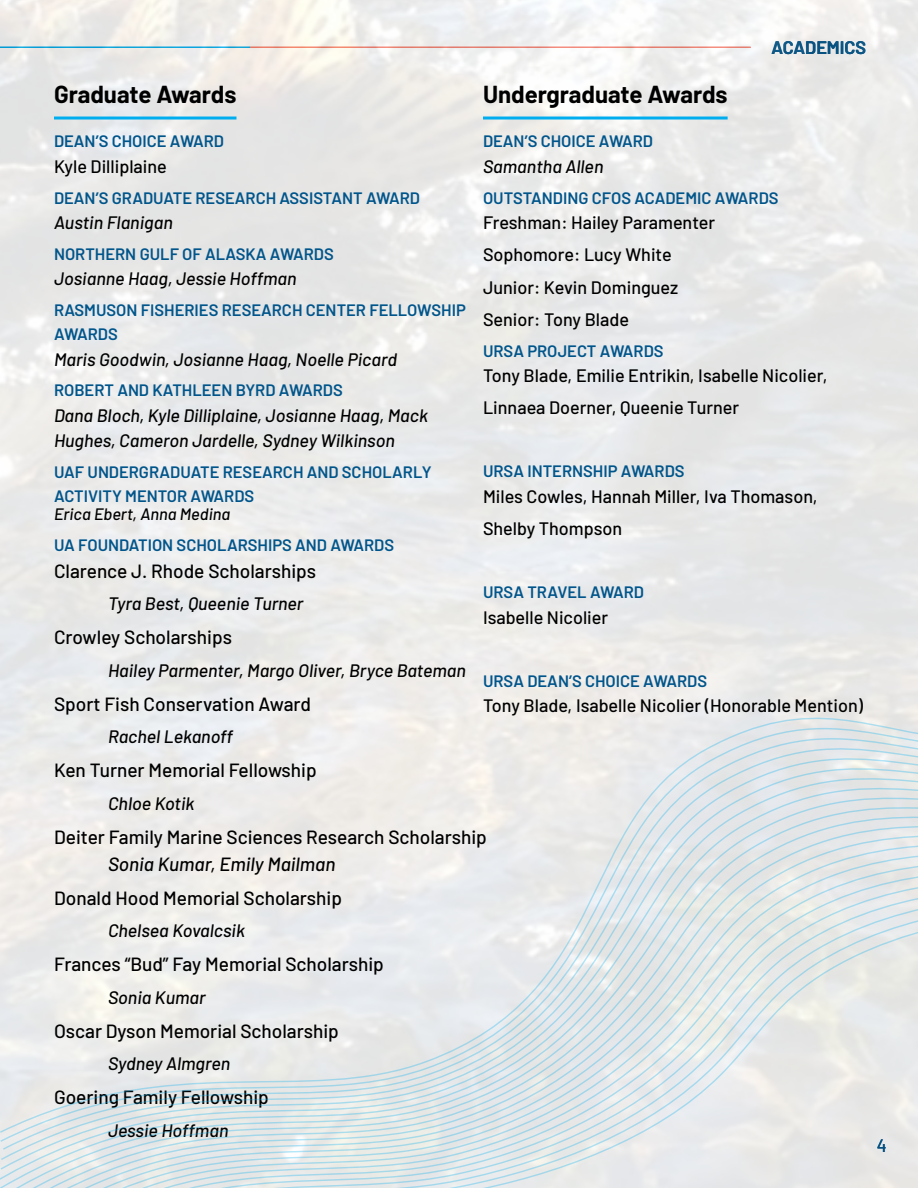
<style>
.page{position:relative;width:918px;height:1188px;background:#fff}
.page>*{position:absolute;margin:0;border:0;box-sizing:border-box;transform-origin:0 0}
.t1{font:700 24px "Barlow";color:#000}
.t2{font:500 19.05px "Barlow";color:#000}
.t3{font:italic 500 19.05px "Barlow";color:#000}
.t4{font:italic 500 18px/25.5px "Barlow";color:#000}
.t5{font:500 18px "Barlow";color:#000}
.t6{font:600 18px "Barlow";color:#00558b}
.t7{font:18px "Barlow";color:#00558b}
.t8{font:600 16.5px/24px "Barlow";color:#00558b}
.t9{font:italic 500 16.5px "Barlow";color:#000}
</style>
<div class="page">
<img style="left:0;top:0;width:918px;height:688px">
<hr style="left:483px;top:117px;width:245px;height:3px;background:#00aeef">
<hr style="left:54px;top:117px;width:182px;height:3px;background:#00aeef">
<svg style="left:0;top:688px;width:918px;height:66px;background:#ebebea"></svg>
<svg style="left:1px;top:731px;width:917px;height:23px;background:#e9eaeb"></svg>
<svg style="left:0;top:1171px;width:918px;height:17px;background:#dee6e8"></svg>
<svg style="left:0;top:754px;width:918px;height:417px;background:#e5e8e9"></svg>
<p class="t6" style="left:771px;top:34px;width:96px">ACADEMICS</p>
<h2 class="t1" style="left:54px;top:77px;width:184px">Graduate Awards</h2>
<h3 class="t8" style="left:54px;top:128px;width:172px">DEAN’S CHOICE AWARD</h3>
<p class="t5" style="left:54px;top:153px;width:114px">Kyle Dilliplaine</p>
<h3 class="t8" style="left:54px;top:184px;width:368px">DEAN’S GRADUATE RESEARCH ASSISTANT AWARD</h3>
<p class="t4" style="left:54px;top:208px;width:120px">Austin Flanigan</p>
<h3 class="t8" style="left:54px;top:241px;width:281px">NORTHERN GULF OF ALASKA AWARDS</h3>
<p class="t4" style="left:54px;top:265px;width:244px">Josianne Haag, Jessie Hoffman</p>
<h3 class="t8" style="left:54px;top:297px;width:413px">RASMUSON FISHERIES RESEARCH CENTER FELLOWSHIP<br>AWARDS</h3>
<p class="t4" style="left:54px;top:345px;width:345px">Maris Goodwin, Josianne Haag, Noelle Picard</p>
<h3 class="t8" style="left:54px;top:377px;width:290px">ROBERT AND KATHLEEN BYRD AWARDS</h3>
<p class="t4" style="left:54px;top:401px;width:376px">Dana Bloch, Kyle Dilliplaine, Josianne Haag, Mack<br>Hughes, Cameron Jardelle, Sydney Wilkinson</p>
<h3 class="t8" style="left:54px;top:459px;width:379px">UAF UNDERGRADUATE RESEARCH AND SCHOLARLY<br>ACTIVITY MENTOR AWARDS</h3>
<p class="t9" style="left:54px;top:502px;width:178px">Erica Ebert, Anna Medina</p>
<h3 class="t8" style="left:54px;top:532px;width:342px">UA FOUNDATION SCHOLARSHIPS AND AWARDS</h3>
<h4 class="t2" style="left:54px;top:557px;width:264px">Clarence J. Rhode Scholarships</h4>
<p class="t4" style="left:108px;top:590px;width:197px">Tyra Best, Queenie Turner</p>
<h4 class="t2" style="left:54px;top:624px;width:179px">Crowley Scholarships</h4>
<p class="t4" style="left:108px;top:656px;width:360px">Hailey Parmenter, Margo Oliver, Bryce Bateman</p>
<h4 class="t2" style="left:54px;top:690px;width:259px">Sport Fish Conservation Award</h4>
<p class="t4" style="left:108px;top:723px;width:127px">Rachel Lekanoff</p>
<h4 class="t2" style="left:54px;top:756px;width:264px">Ken Turner Memorial Fellowship</h4>
<p class="t4" style="left:108px;top:789px;width:88px">Chloe Kotik</p>
<h4 class="t2" style="left:54px;top:823px;width:434px">Deiter Family Marine Sciences Research Scholarship</h4>
<p class="t3" style="left:108px;top:850px;width:229px">Sonia Kumar, Emily Mailman</p>
<h4 class="t2" style="left:54px;top:884px;width:290px">Donald Hood Memorial Scholarship</h4>
<p class="t4" style="left:108px;top:917px;width:138px">Chelsea Kovalcsik</p>
<h4 class="t2" style="left:54px;top:950px;width:331px">Frances “Bud” Fay Memorial Scholarship</h4>
<p class="t4" style="left:108px;top:983px;width:99px">Sonia Kumar</p>
<h4 class="t2" style="left:54px;top:1017px;width:286px">Oscar Dyson Memorial Scholarship</h4>
<p class="t4" style="left:108px;top:1050px;width:124px">Sydney Almgren</p>
<p class="t2" style="left:54px;top:1083px;width:216px">Goering Family Fellowship</p>
<p class="t4" style="left:108px;top:1116px;width:122px">Jessie Hoffman</p>
<p class="t1" style="left:483px;top:77px;width:246px">Undergraduate Awards</p>
<p class="t8" style="left:483px;top:128px;width:172px">DEAN’S CHOICE AWARD</p>
<p class="t4" style="left:483px;top:152px;width:122px">Samantha Allen</p>
<p class="t8" style="left:483px;top:184px;width:297px">OUTSTANDING CFOS ACADEMIC AWARDS</p>
<p class="t5" style="left:483px;top:209px;width:234px">Freshman: Hailey Paramenter</p>
<p class="t5" style="left:483px;top:242px;width:190px">Sophomore: Lucy White</p>
<p class="t5" style="left:483px;top:274px;width:197px">Junior: Kevin Dominguez</p>
<p class="t5" style="left:483px;top:306px;width:148px">Senior: Tony Blade</p>
<p class="t8" style="left:483px;top:337px;width:182px">URSA PROJECT AWARDS</p>
<p class="t5" style="left:483px;top:362px;width:346px">Tony Blade, Emilie Entrikin, Isabelle Nicolier,</p>
<p class="t5" style="left:483px;top:395px;width:258px">Linnaea Doerner, Queenie Turner</p>
<p class="t8" style="left:483px;top:458px;width:203px">URSA INTERNSHIP AWARDS</p>
<p class="t5" style="left:483px;top:483px;width:336px">Miles Cowles, Hannah Miller, Iva Thomason,</p>
<p class="t5" style="left:483px;top:515px;width:141px">Shelby Thompson</p>
<h3 class="t8" style="left:483px;top:579px;width:163px">URSA TRAVEL AWARD</h3>
<p class="t5" style="left:483px;top:604px;width:127px">Isabelle Nicolier</p>
<p class="t8" style="left:483px;top:667px;width:226px">URSA DEAN’S CHOICE AWARDS</p>
<p class="t5" style="left:483px;top:692px;width:382px">Tony Blade, Isabelle Nicolier (Honorable Mention)</p>
<p class="t7" style="left:877px;top:1132px;width:11px">4</p>
</div>
